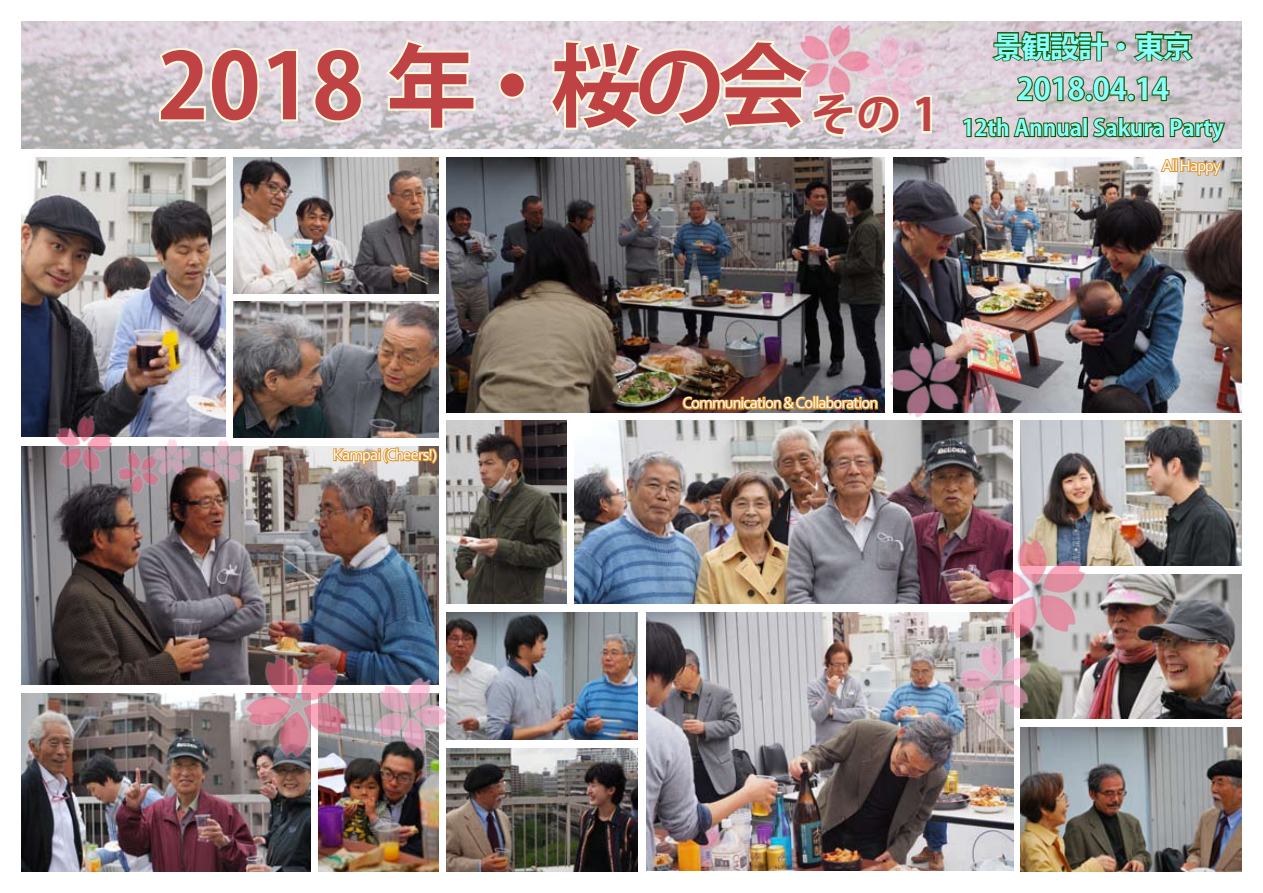
<style>
.page{position:relative;width:1263px;height:893px;background:#fff}
.page>*{position:absolute;margin:0;border:0;box-sizing:border-box;transform-origin:0 0}
.t1{font:700 90.3px "Koz Go Pro";color:#bf4344}
.t2{font:700 45px "Koz Go Pro";color:#bf4344}
.t3{font:700 29.7px "Koz Go Pro";color:#89ffff}
.t4{font:700 22.35px "Koz Go Pro";color:#89ffff}
.t5{font:16.5px "Corbel";letter-spacing:-.05em;color:#fff}
</style>
<div class="page">
<img style="left:446px;top:157px;width:438px;height:255px">
<img style="left:21px;top:446px;width:417px;height:239px">
<img style="left:234px;top:157px;width:204px;height:136px">
<img style="left:234px;top:302px;width:204px;height:135px">
<img style="left:574px;top:421px;width:438px;height:183px">
<img style="left:319px;top:764px;width:119px;height:108px">
<img style="left:446px;top:421px;width:120px;height:183px">
<img style="left:446px;top:612px;width:192px;height:128px">
<img style="left:21px;top:693px;width:289px;height:179px">
<img style="left:1020px;top:421px;width:222px;height:145px">
<img style="left:1020px;top:727px;width:222px;height:145px">
<img style="left:446px;top:748px;width:192px;height:124px">
<img style="left:646px;top:612px;width:367px;height:259px">
<img style="left:1035px;top:574px;width:207px;height:145px">
<img style="left:893px;top:157px;width:349px;height:255px">
<img style="left:21px;top:157px;width:204px;height:280px">
<img style="left:21px;top:21px;width:1221px;height:128px">
<img style="left:884px;top:34px;width:43px;height:75px">
<img style="left:778px;top:21px;width:106px;height:17px">
<img style="left:356px;top:659px;width:106px;height:105px">
<img style="left:973px;top:528px;width:122px;height:123px">
<img style="left:955px;top:640px;width:80px;height:80px">
<img style="left:234px;top:643px;width:122px;height:123px">
<img style="left:43px;top:404px;width:79px;height:79px">
<img style="left:114px;top:446px;width:49px;height:50px">
<img style="left:153px;top:439px;width:38px;height:36px">
<img style="left:200px;top:440px;width:46px;height:44px">
<img style="left:885px;top:341px;width:80px;height:80px">
<img style="left:681px;top:381px;width:198px;height:43px">
<svg style="left:332px;top:433px;width:107px;height:42px"></svg>
<svg style="left:155px;top:46px;width:145px;height:79px;background:#ded7d4"></svg>
<svg style="left:311px;top:46px;width:54px;height:79px;background:#e7deda"></svg>
<svg style="left:382px;top:37px;width:96px;height:95px;background:#e3dad8"></svg>
<div style="left:498px;top:71px;width:28px;height:28px;border:4px solid #fff8dc;border-radius:50%"></div>
<svg style="left:989px;top:30px;width:120px;height:33px;background:#668657"></svg>
<div style="left:1116px;top:41px;width:10px;height:10px;border:2px solid #165800;border-radius:50%"></div>
<svg style="left:1131px;top:30px;width:63px;height:33px;background:#718d65"></svg>
<div style="left:1085px;top:94px;width:8px;height:7px;border:2px solid #165800;border-radius:50%"></div>
<svg style="left:961px;top:75px;width:125px;height:97px"></svg>
<div style="left:1082px;top:117px;width:6px;height:20px;border:2px solid #165800"></div>
<svg style="left:1092px;top:75px;width:135px;height:106px;background:#b7b8aa"></svg>
<svg style="left:547px;top:38px;width:356px;height:101px;background:#e5d7d5"></svg>
<svg style="left:911px;top:93px;width:23px;height:43px"></svg>
<h1 class="t1" style="left:157px;top:28px;width:652px">2018 年・桜の会</h1>
<h2 class="t2" style="left:811px;top:86px;width:128px">その 1</h2>
<h3 class="t3" style="left:993px;top:28px;width:201px">景観設計・東京</h3>
<h3 class="t3" style="left:1017px;top:70px;width:154px">2018.04.14</h3>
<h3 class="t4" style="left:962px;top:113px;width:263px">12th Annual Sakura Party</h3>
<p class="t5" style="left:1162px;top:155px;width:61px">AllHappy</p>
<p class="t5" style="left:333px;top:444px;width:106px">Kampai(Cheers (!</p>
<p class="t5" style="left:682px;top:393px;width:197px">Communication&amp;Collaboration</p>
</div>
